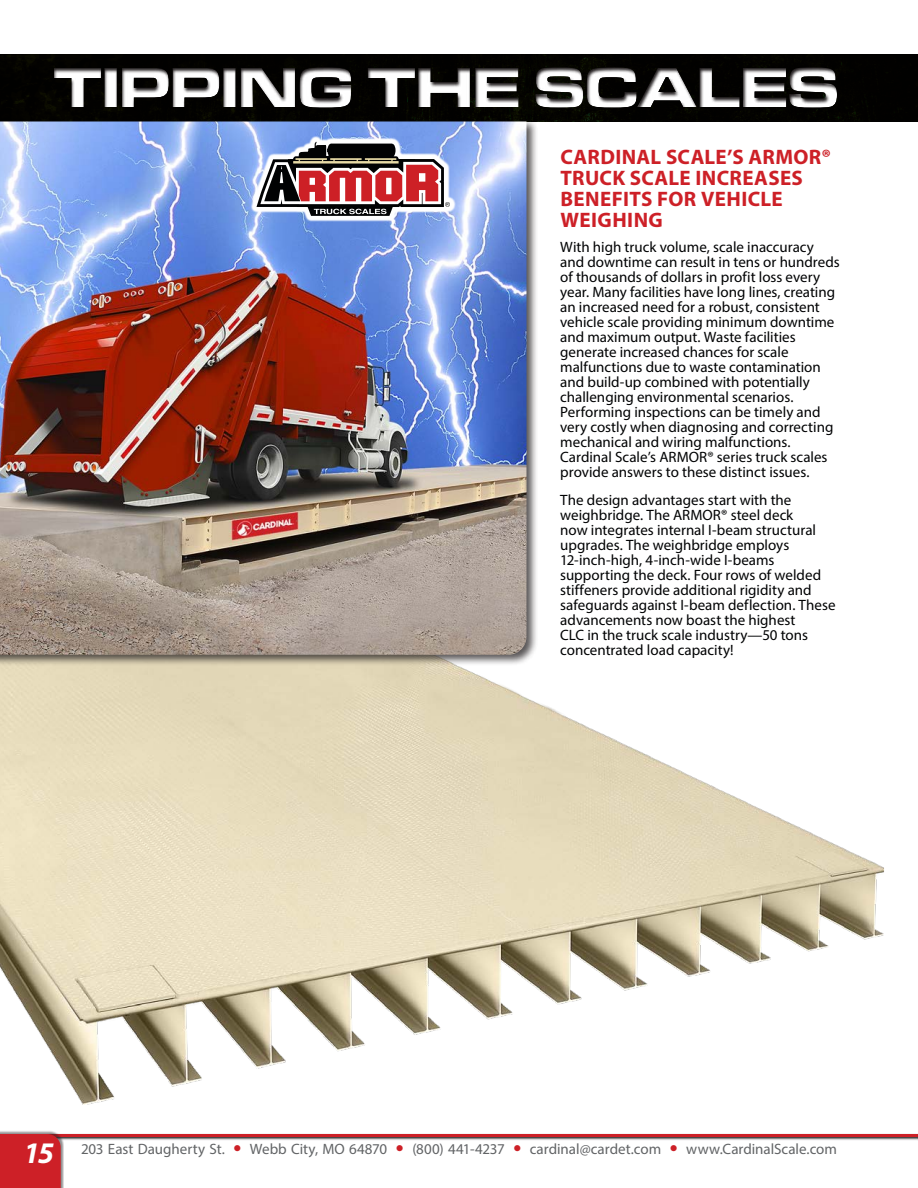
<style>
.page{position:relative;width:918px;height:1188px;background:#fff}
.page>*{position:absolute;margin:0;border:0;box-sizing:border-box;transform-origin:0 0}
.Page_Number_Style{font:italic 700 30px "Myriad Pro";color:#fff}
.Back_Page_Paragraph_Header{font:700 21px/21px "Myriad Pro";letter-spacing:.02em;color:#cd2027}
.Back_Page_Paragraph{font:15px/15px "Myriad Pro";color:#010203}
.t1{font:15px "Myriad Pro";color:#626466}
.s1{color:#cd2027}
</style>
<div class="page">
<img style="left:0;top:667px;width:884px;height:438px">
<div style="left:0;top:54px;width:918px;height:68px;background:#020100"></div>
<svg style="left:54px;top:66px;width:783px;height:42px"></svg>
<div style="left:0;top:119px;width:538px;height:548px;background:#231f20;opacity:.75"></div>
<img style="left:0;top:122px;width:526px;height:533px">
<div style="left:548px;top:481px;width:300px;height:190px;background:#fff"></div>
<svg style="left:251px;top:136px;width:205px;height:86px"></svg>
<svg style="left:256px;top:142px;width:194px;height:74px"></svg>
<svg style="left:64px;top:1137px;width:853px;height:3px;background:#8f8d8d"></svg>
<hr style="left:47px;top:1134px;width:871px;height:3px;background:#cd2027">
<div style="left:0;top:1130px;width:64px;height:58px;background:#231f20;opacity:.5"></div>
<div style="left:0;top:1134px;width:61px;height:54px;background:#cd2027"></div>
<p class="Back_Page_Paragraph_Header" style="left:560px;top:146px;width:272px">CARDINAL SCALE’S ARMOR®<br>TRUCK SCALE INCREASES<br>BENEFITS FOR VEHICLE<br>WEIGHING</p>
<p class="Back_Page_Paragraph" style="left:560px;top:239px;width:281px">With high truck volume, scale inaccuracy and downtime can result in tens or hundreds of thousands of dollars in profit loss every year. Many facilities have long lines, creating an increased need for a robust, consistent vehicle scale providing minimum downtime and maximum output. Waste facilities generate increased chances for scale malfunctions due to waste contamination and build-up combined with potentially challenging environmental scenarios.<br>Performing inspections can be timely and very costly when diagnosing and correcting mechanical and wiring malfunctions.<br>Cardinal Scale’s ARMOR® series truck scales provide answers to these distinct issues.</p>
<p class="Back_Page_Paragraph" style="left:560px;top:492px;width:277px">The design advantages start with the weighbridge. The ARMOR® steel deck<br>now integrates internal I-beam structural upgrades. The weighbridge employs 12-inch-high, 4-inch-wide I-beams supporting the deck. Four rows of welded stiffeners provide additional rigidity and safeguards against I-beam deflection. These advancements now boast the highest<br>CLC in the truck scale industry—50 tons concentrated load capacity!</p>
<p class="Page_Number_Style" style="left:23px;top:1134px;width:32px">15</p>
<p class="t1" style="left:81px;top:1139px;width:758px">203 East Daugherty St. <span class="s1">●</span> Webb City, MO 64870 <span class="s1">●</span> (800) 441-4237 <span class="s1">●</span> cardinal@cardet.com <span class="s1">●</span> www.CardinalScale.com</p>
</div>
